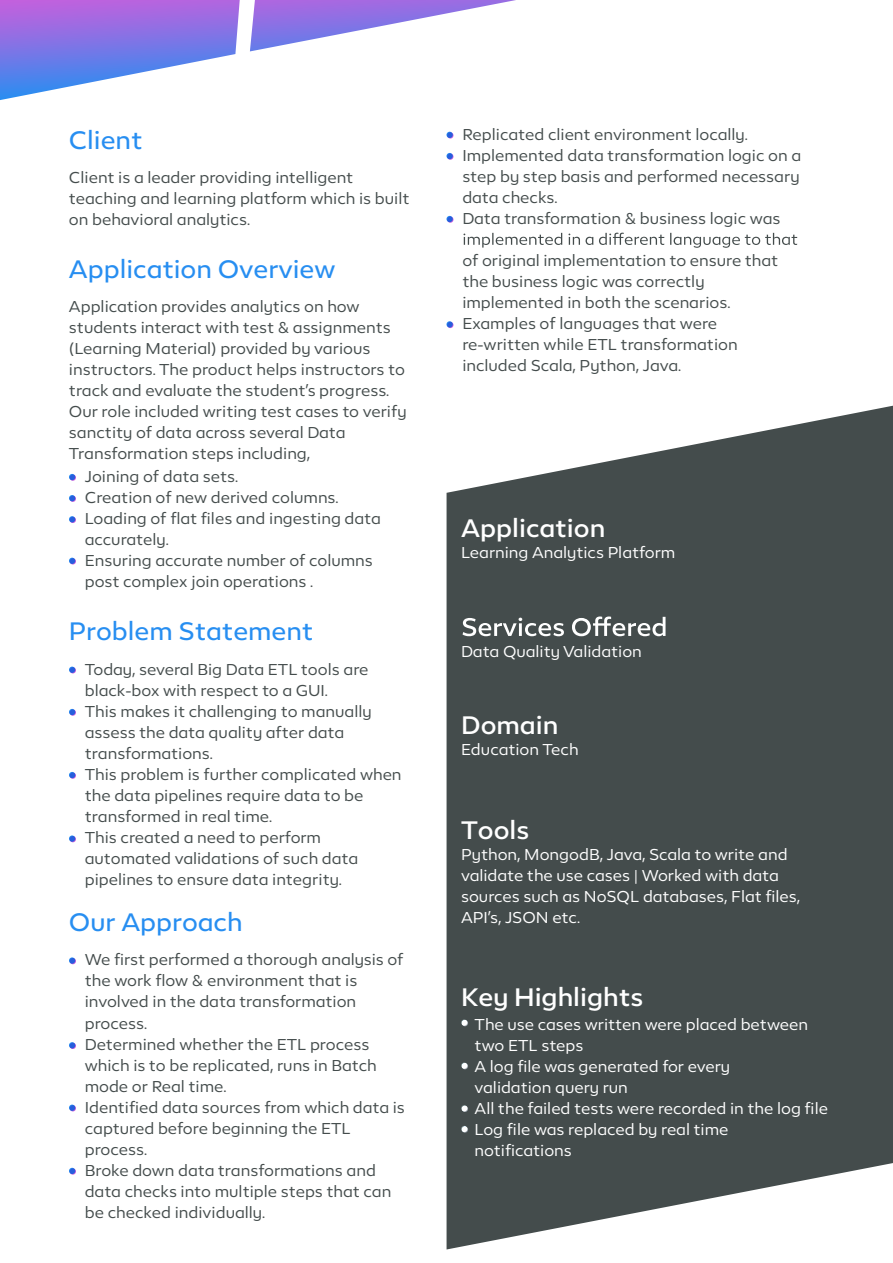
<style>
.page{position:relative;width:893px;height:1263px;background:#fff}
.page>*{position:absolute;margin:0;border:0;box-sizing:border-box;transform-origin:0 0}
.t1{font:24px "Epura";color:#278ef1}
.t2{font:500 24px "Epura";color:#fff}
.t3{font:15px/21px "Epura";color:#444c4c}
.t4{font:15px/21px "Epura";color:#fff}
</style>
<div class="page">
<svg style="left:447px;top:406px;width:446px;height:843px;background:#575e5e"></svg>
<svg style="left:250px;top:0;width:266px;height:51px"></svg>
<svg style="left:0;top:0;width:240px;height:100px"></svg>
<svg style="left:462px;top:616px;width:203px;height:20px"></svg>
<svg style="left:461px;top:1019px;width:6px;height:7px"></svg>
<svg style="left:461px;top:1062px;width:6px;height:7px"></svg>
<svg style="left:461px;top:1105px;width:7px;height:7px"></svg>
<svg style="left:461px;top:1126px;width:6px;height:6px"></svg>
<svg style="left:69px;top:667px;width:7px;height:6px"></svg>
<svg style="left:69px;top:835px;width:6px;height:7px"></svg>
<svg style="left:69px;top:709px;width:6px;height:6px"></svg>
<svg style="left:69px;top:772px;width:6px;height:6px"></svg>
<svg style="left:69px;top:474px;width:6px;height:6px"></svg>
<svg style="left:69px;top:495px;width:7px;height:7px"></svg>
<svg style="left:69px;top:516px;width:7px;height:7px"></svg>
<svg style="left:69px;top:558px;width:7px;height:6px"></svg>
<svg style="left:69px;top:957px;width:6px;height:7px"></svg>
<svg style="left:69px;top:1168px;width:7px;height:6px"></svg>
<svg style="left:69px;top:1042px;width:7px;height:7px"></svg>
<svg style="left:69px;top:1104px;width:6px;height:7px"></svg>
<svg style="left:463px;top:233px;width:334px;height:15px"></svg>
<div style="left:447px;top:132px;width:6px;height:7px;background:#915edc;border-radius:50%"></div>
<svg style="left:446px;top:132px;width:7px;height:6px"></svg>
<div style="left:447px;top:153px;width:6px;height:7px;background:#6f5edc;border-radius:50%"></div>
<svg style="left:446px;top:153px;width:7px;height:6px"></svg>
<div style="left:447px;top:216px;width:6px;height:7px;background:#765edc;border-radius:50%"></div>
<svg style="left:446px;top:216px;width:7px;height:6px"></svg>
<svg style="left:446px;top:321px;width:7px;height:6px"></svg>
<h1 class="t1" style="left:69px;top:124px;width:75px">Client</h1>
<p class="t3" style="left:69px;top:166px;width:342px">Client is a leader providing intelligent teaching and learning platform which is built on behavioral analytics.</p>
<h1 class="t1" style="left:69px;top:253px;width:268px">Application Overview</h1>
<p class="t3" style="left:69px;top:295px;width:339px">Application provides analytics on how students interact with test &amp; assignments (Learning Material) provided by various instructors. The product helps instructors to track and evaluate the student’s progress.<br>Our role included writing test cases to verify sanctity of data across several Data Transformation steps including,</p>
<p class="t3" style="left:85px;top:465px;width:298px">Joining of data sets.<br>Creation of new derived columns.<br>Loading of flat files and ingesting data accurately.<br>Ensuring accurate number of columns post complex join operations .</p>
<h1 class="t1" style="left:69px;top:615px;width:246px">Problem Statement</h1>
<p class="t3" style="left:85px;top:658px;width:318px">Today, several Big Data ETL tools are black-box with respect to a GUI.<br>This makes it challenging to manually assess the data quality after data transformations.<br>This problem is further complicated when the data pipelines require data to be transformed in real time.<br>This created a need to perform automated validations of such data pipelines to ensure data integrity.</p>
<h1 class="t1" style="left:69px;top:906px;width:175px">Our Approach</h1>
<p class="t3" style="left:85px;top:949px;width:322px">We first performed a thorough analysis of the work flow &amp; environment that is involved in the data transformation process.<br>Determined whether the ETL process which is to be replicated, runs in Batch mode or Real time.<br>Identified data sources from which data is captured before beginning the ETL process.<br>Broke down data transformations and data checks into multiple steps that can be checked individually.</p>
<p class="t3" style="left:462px;top:123px;width:340px">Replicated client environment locally.<br>Implemented data transformation logic on a step by step basis and performed necessary data checks.<br>Data transformation &amp; business logic was</p>
<p class="t3" style="left:462px;top:249px;width:317px">of original implementation to ensure that the business logic was correctly implemented in both the scenarios.<br>Examples of languages that were re-written while ETL transformation included Scala, Python, Java.</p>
<h1 class="t2" style="left:461px;top:512px;width:146px">Application</h1>
<p class="t4" style="left:461px;top:541px;width:216px">Learning Analytics Platform</p>
<p class="t4" style="left:461px;top:640px;width:182px">Data Quality Validation</p>
<h1 class="t2" style="left:461px;top:709px;width:99px">Domain</h1>
<p class="t4" style="left:461px;top:738px;width:119px">Education Tech</p>
<h1 class="t2" style="left:461px;top:813px;width:70px">Tools</h1>
<p class="t4" style="left:461px;top:843px;width:341px">Python, MongodB, Java, Scala to write and validate the use cases | Worked with data sources such as NoSQL databases, Flat files, API’s, JSON etc.</p>
<h1 class="t2" style="left:461px;top:980px;width:184px">Key Highlights</h1>
<p class="t4" style="left:475px;top:1013px;width:355px">The use cases written were placed between two ETL steps<br>A log file was generated for every<br>validation query run<br>All the failed tests were recorded in the log file<br>Log file was replaced by real time notifications</p>
</div>
